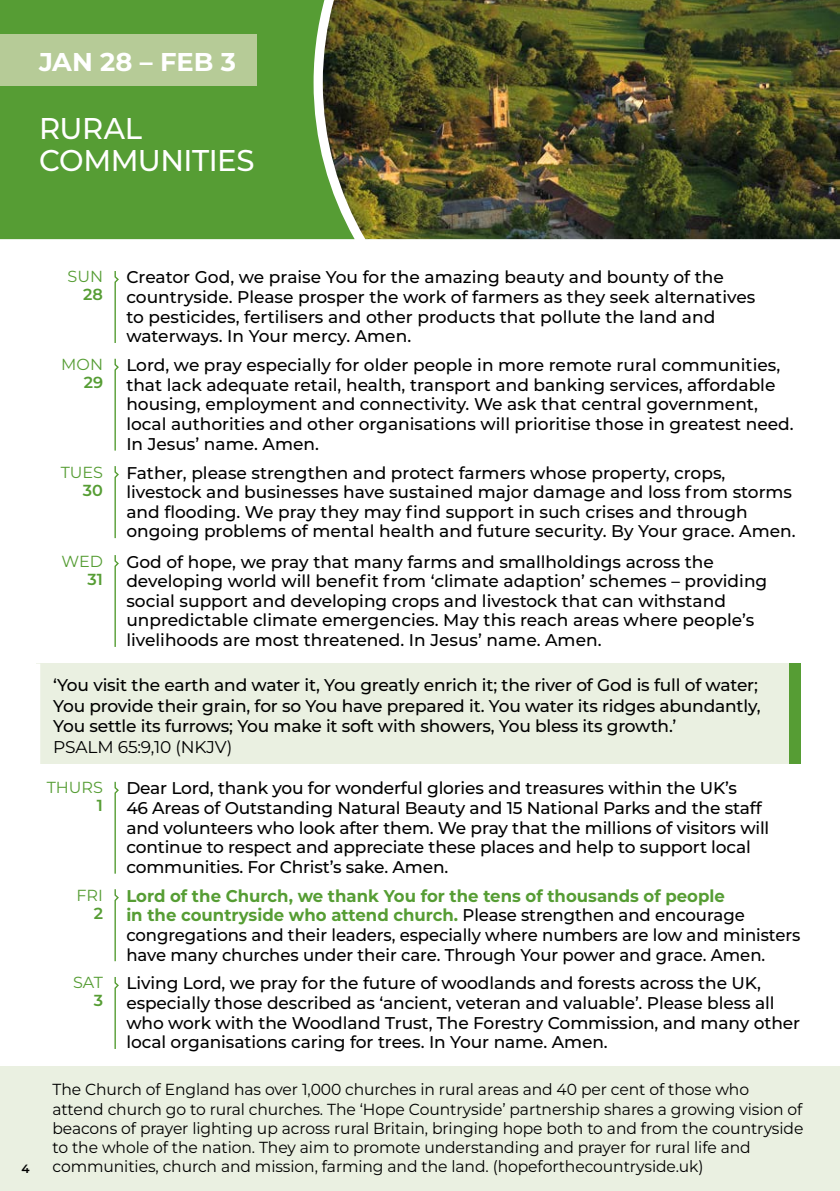
<style>
.page{position:relative;width:840px;height:1191px;background:#fff}
.page>*{position:absolute;margin:0;border:0;box-sizing:border-box;transform-origin:0 0}
.t1{font:500 30px/32px "Montserrat";letter-spacing:-.02em;color:#fff}
.t2{font:700 25.8px "Montserrat";color:#fff}
.t3{font:500 17px/19.6px "Montserrat";letter-spacing:-.005em;color:#000}
.t4{font:17px "Montserrat";letter-spacing:-.01em;color:#000}
.t5{font:16px/19.2px "Montserrat";letter-spacing:-.005em;color:#000}
.t6{font:16px "Montserrat";color:#569d34}
.t7{font:600 16px "Montserrat";color:#569d34}
.t8{font:600 12px "Montserrat";color:#000}
.s1{font-weight:700;color:#569d34}
</style>
<div class="page">
<div style="left:0;top:1067px;width:839px;height:124px;background:#eaf0e1"></div>
<div style="left:0;top:0;width:322px;height:239px;background:#569d34"></div>
<div style="left:0;top:34px;width:256px;height:52px;background:#b6cb97"></div>
<img style="left:322px;top:0;width:517px;height:239px">
<div style="left:36px;top:663px;width:752px;height:101px;background:#eaf0e1"></div>
<div style="left:788px;top:663px;width:11px;height:101px;background:#569d34"></div>
<div style="left:32px;top:663px;width:8px;height:101px;background:#fff"></div>
<svg style="left:114px;top:271px;width:5px;height:72px"></svg>
<svg style="left:114px;top:358px;width:5px;height:93px"></svg>
<svg style="left:114px;top:466px;width:5px;height:73px"></svg>
<svg style="left:114px;top:555px;width:5px;height:92px"></svg>
<svg style="left:114px;top:781px;width:5px;height:93px"></svg>
<svg style="left:114px;top:889px;width:5px;height:73px"></svg>
<svg style="left:114px;top:977px;width:5px;height:72px"></svg>
<h2 class="t2" style="left:39px;top:43px;width:198px">JAN 28 – FEB 3</h2>
<h1 class="t1" style="left:39px;top:111px;width:217px">RURAL<br>COMMUNITIES</h1>
<p class="t8" style="left:21px;top:1160px;width:10px">4</p>
<p class="t6" style="left:67px;top:266px;width:37px">SUN</p>
<p class="t7" style="left:83px;top:283px;width:21px">28</p>
<p class="t3" style="left:126px;top:267px;width:630px">Creator God, we praise You for the amazing beauty and bounty of the countryside. Please prosper the work of farmers as they seek alternatives to pesticides, fertilisers and other products that pollute the land and waterways. In Your mercy. Amen.</p>
<p class="t6" style="left:61px;top:354px;width:43px">MON</p>
<p class="t7" style="left:84px;top:371px;width:21px">29</p>
<p class="t3" style="left:126px;top:355px;width:668px">Lord, we pray especially for older people in more remote rural communities, that lack adequate retail, health, transport and banking services, affordable housing, employment and connectivity. We ask that central government, local authorities and other organisations will prioritise those in greatest need.<br>In Jesus’ name. Amen.</p>
<p class="t6" style="left:61px;top:461px;width:44px">TUES</p>
<p class="t7" style="left:83px;top:478px;width:22px">30</p>
<p class="t3" style="left:126px;top:462px;width:670px">Father, please strengthen and protect farmers whose property, crops, livestock and businesses have sustained major damage and loss from storms and flooding. We pray they may find support in such crises and through ongoing problems of mental health and future security. By Your grace. Amen.</p>
<p class="t3" style="left:126px;top:551px;width:642px">God of hope, we pray that many farms and smallholdings across the developing world will benefit from ‘climate adaption’ schemes – providing social support and developing crops and livestock that can withstand unpredictable climate emergencies. May this reach areas where people’s livelihoods are most threatened. In Jesus’ name. Amen.</p>
<p class="t3" style="left:53px;top:674px;width:708px;line-height:20.4px">‘You visit the earth and water it, You greatly enrich it; the river of God is full of water;<br>You provide their grain, for so You have prepared it. You water its ridges abundantly,<br>You settle its furrows; You make it soft with showers, You bless its growth.’</p>
<p class="t4" style="left:53px;top:735px;width:180px">PSALM 65:9,10 (NKJV)</p>
<p class="t6" style="left:47px;top:777px;width:58px">THURS</p>
<p class="t7" style="left:97px;top:794px;width:8px">1</p>
<p class="t6" style="left:61px;top:550px;width:43px">WED</p>
<p class="t7" style="left:88px;top:567px;width:17px">31</p>
<p class="t3" style="left:126px;top:777px;width:644px">Dear Lord, thank you for wonderful glories and treasures within the UK’s<br>46 Areas of Outstanding Natural Beauty and 15 National Parks and the staff and volunteers who look after them. We pray that the millions of visitors will continue to respect and appreciate these places and help to support local communities. For Christ’s sake. Amen.</p>
<p class="t6" style="left:76px;top:884px;width:28px">FRI</p>
<p class="t7" style="left:94px;top:901px;width:11px">2</p>
<p class="t6" style="left:73px;top:972px;width:31px">SAT</p>
<p class="t7" style="left:94px;top:989px;width:11px">3</p>
<p class="t3" style="left:126px;top:885px;width:675px"><span class="s1">Lord of the Church, we thank You for the tens of thousands of people<br>in the countryside who attend church.</span> Please strengthen and encourage congregations and their leaders, especially where numbers are low and ministers have many churches under their care. Through Your power and grace. Amen.</p>
<p class="t3" style="left:126px;top:973px;width:675px">Living Lord, we pray for the future of woodlands and forests across the UK, especially those described as ‘ancient, veteran and valuable’. Please bless all who work with the Woodland Trust, The Forestry Commission, and many other local organisations caring for trees. In Your name. Amen.</p>
<p class="t5" style="left:52px;top:1079px;width:752px">The Church of England has over 1,000 churches in rural areas and 40 per cent of those who attend church go to rural churches. The ‘Hope Countryside’ partnership shares a growing vision of beacons of prayer lighting up across rural Britain, bringing hope both to and from the countryside to the whole of the nation. They aim to promote understanding and prayer for rural life and communities, church and mission, farming and the land. (hopeforthecountryside.uk)</p>
</div>
